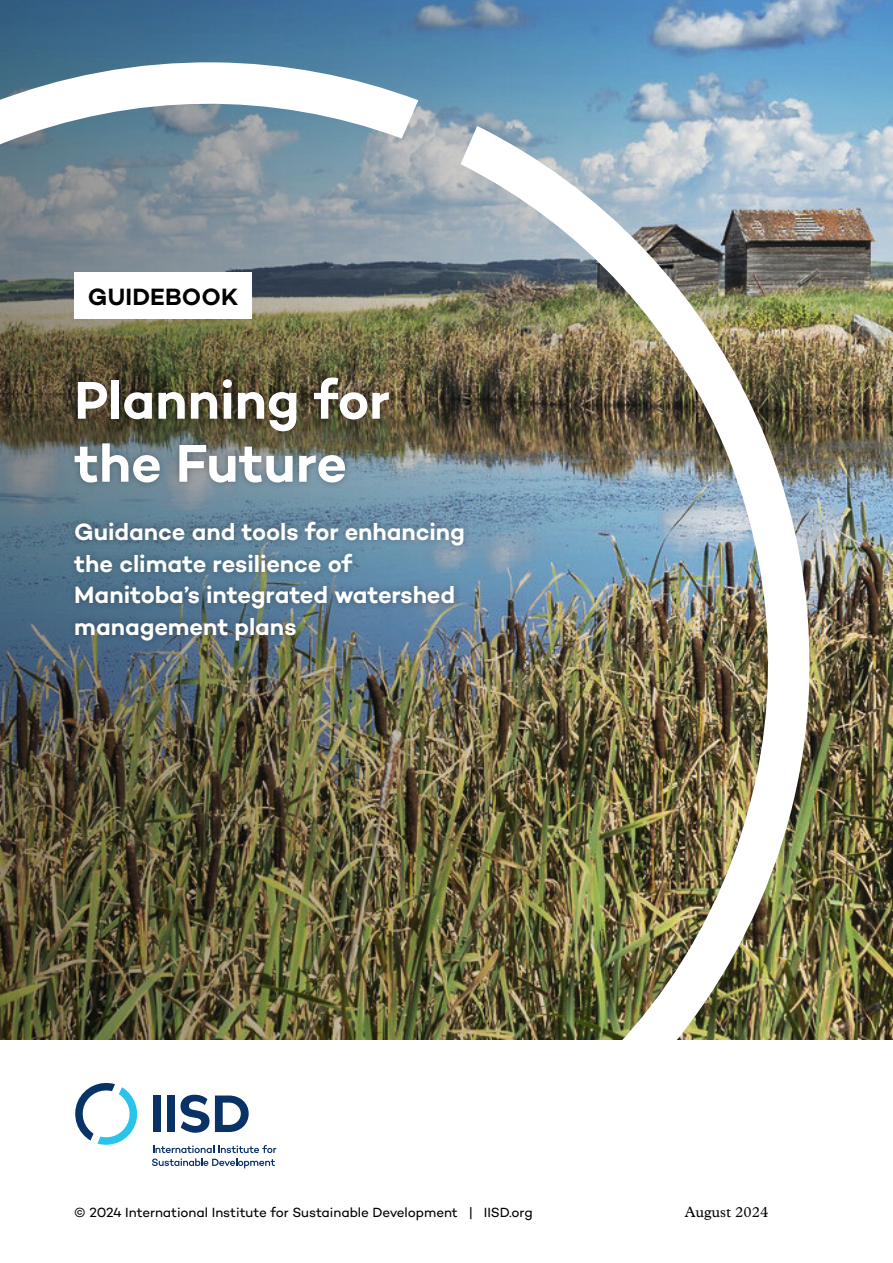
<style>
.page{position:relative;width:893px;height:1263px;background:#fff}
.page>*{position:absolute;margin:0;border:0;box-sizing:border-box;transform-origin:0 0}
.t1{font:600 54px/63px "Campton";color:#fff}
.t2{font:600 24px/31.5px "Campton";letter-spacing:-.005em;color:#fff}
.t3{font:600 24px "Campton";letter-spacing:.01em;color:#000}
.t4{font:15px "Plantin MT Pro";color:#000}
.t5{font:13.5px "Campton";letter-spacing:-.005em;color:#000}
</style>
<div class="page">
<img style="left:721px;top:0;width:172px;height:1039px">
<svg style="left:0;top:0;width:721px;height:126px"></svg>
<svg style="left:0;top:62px;width:418px;height:64px"></svg>
<img style="left:0;top:126px;width:810px;height:914px">
<svg style="left:75px;top:1082px;width:63px;height:63px"></svg>
<svg style="left:152px;top:1145px;width:124px;height:23px"></svg>
<svg style="left:181px;top:1095px;width:28px;height:38px"></svg>
<div style="left:153px;top:1095px;width:7px;height:37px;background:#093266"></div>
<div style="left:167px;top:1095px;width:8px;height:37px;background:#093266"></div>
<svg style="left:215px;top:1095px;width:34px;height:37px"></svg>
<div style="left:67px;top:370px;width:404px;height:277px;background:#000;opacity:.3"></div>
<div style="left:74px;top:273px;width:178px;height:46px;background:#fff"></div>
<p class="t3" style="left:88px;top:282px;width:152px">GUIDEBOOK</p>
<h1 class="t1" style="left:74px;top:368px;width:318px">Planning for the Future</h1>
<p class="t2" style="left:74px;top:516px;width:392px">Guidance and tools for enhancing the climate resilience of<br>Manitoba’s integrated watershed management plans</p>
<p class="t5" style="left:74px;top:1204px;width:460px">© 2024 International Institute for Sustainable Development | IISD.org</p>
<p class="t4" style="left:685px;top:1204px;width:85px">August 2024</p>
</div>
